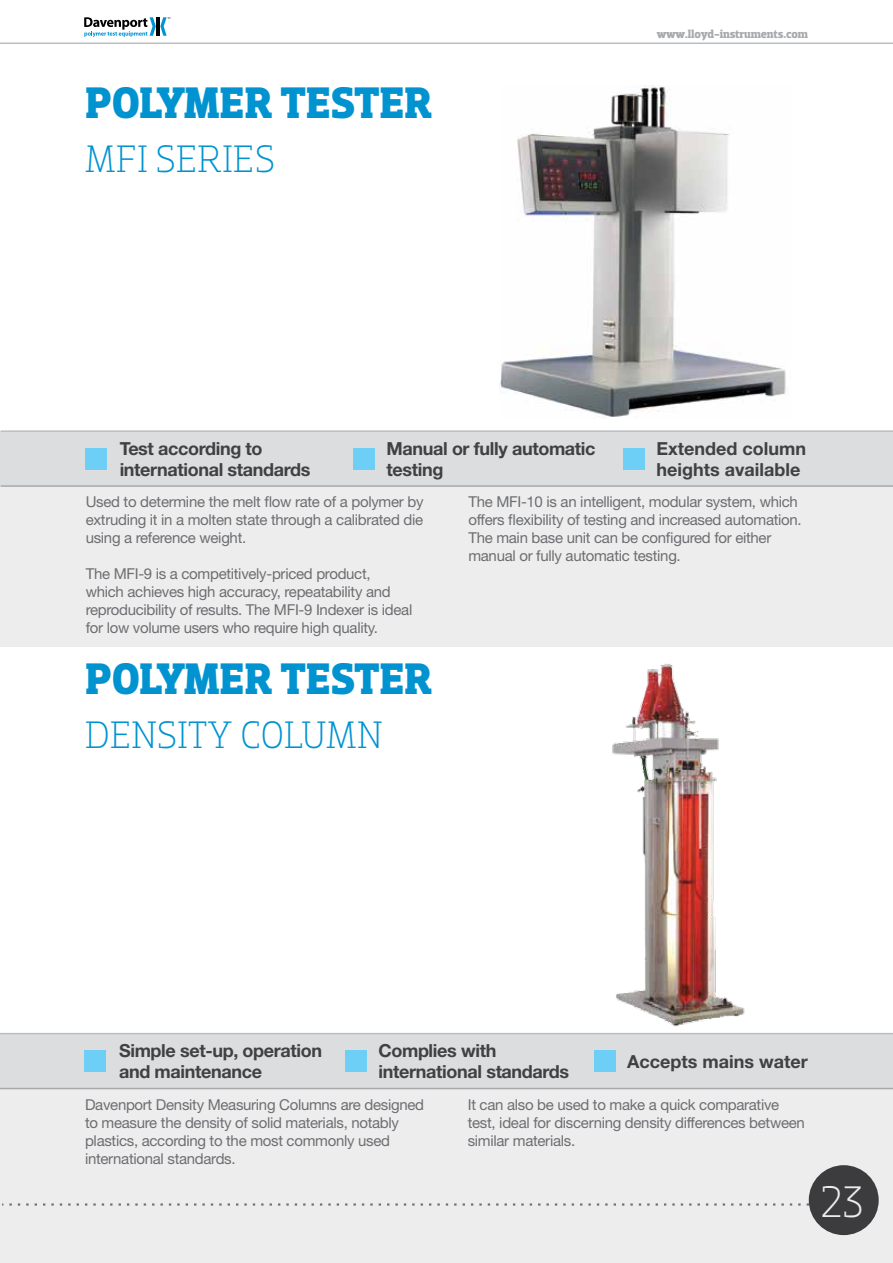
<style>
.page{position:relative;width:893px;height:1263px;background:#fff}
.page>*{position:absolute;margin:0;border:0;box-sizing:border-box;transform-origin:0 0}
.t1{font:700 45px "Dobra Slab";letter-spacing:-.025em;color:#0093d0}
.t2{font:300 45px "Dobra Slab";color:#fff}
.t3{font:300 39px "Dobra Slab";letter-spacing:-.005em;color:#0093d0}
.t4{font:300 39px "Dobra Slab";letter-spacing:.015em;color:#0093d0}
.t5{font:700 18px/21px "Helvetica Neue";letter-spacing:-.02em;color:#414042}
.t6{font:700 18px/21px "Helvetica Neue";color:#414042}
.t7{font:15px/18px "Helvetica Neue";letter-spacing:-.02em;color:#6d6e71}
.t8{font:700 12px "Dobra Slab";letter-spacing:-.01em;color:#a7a9ac}
</style>
<div class="page">
<div style="left:0;top:1074px;width:893px;height:189px;background:#ededee"></div>
<img style="left:612px;top:663px;width:133px;height:364px">
<img style="left:500px;top:85px;width:286px;height:333px">
<div style="left:809px;top:1165px;width:70px;height:70px;background:#414042;border-radius:50%"></div>
<svg style="left:2px;top:1203px;width:807px;height:2px"></svg>
<div style="left:1px;top:471px;width:892px;height:176px;background:#ededee"></div>
<div style="left:1px;top:431px;width:892px;height:54px;background:#dcddde"></div>
<div style="left:85px;top:448px;width:21px;height:22px;background:#6dcff6"></div>
<div style="left:353px;top:448px;width:22px;height:22px;background:#6dcff6"></div>
<div style="left:623px;top:448px;width:22px;height:22px;background:#6dcff6"></div>
<hr style="left:1px;top:430px;width:892px;height:2px;background:#bcbec0">
<hr style="left:1px;top:485px;width:892px;height:2px;background:#a7a9ac">
<div style="left:0;top:1033px;width:893px;height:54px;background:#dcddde"></div>
<div style="left:85px;top:1051px;width:21px;height:21px;background:#6dcff6"></div>
<div style="left:345px;top:1051px;width:21px;height:21px;background:#6dcff6"></div>
<div style="left:594px;top:1051px;width:21px;height:21px;background:#6dcff6"></div>
<hr style="left:0;top:1033px;width:893px;height:1px;background:#bcbec0">
<hr style="left:0;top:1088px;width:893px;height:1px;background:#a7a9ac">
<hr style="left:0;top:43px;width:893px;height:1px;background:#bcbec0">
<svg style="left:84px;top:17px;width:86px;height:20px"></svg>
<h1 class="t1" style="left:85px;top:76px;width:101px">POLYMER</h1>
<h1 class="t1" style="left:280px;top:76px;width:101px">TE STER</h1>
<h2 class="t4" style="left:85px;top:136px;width:192px">MFI SERIES</h2>
<p class="t8" style="left:657px;top:27px;width:153px">WWW.LLOYD-INSTRUMENTS.COM</p>
<p class="t5" style="left:120px;top:437px;width:192px">Test according to international standards</p>
<p class="t5" style="left:387px;top:437px;width:210px">Manual or fully automatic testing</p>
<p class="t6" style="left:657px;top:437px;width:151px">Extended column heights available</p>
<p class="t7" style="left:86px;top:493px;width:339px;text-align:justify">Used to determine the melt flow rate of a polymer by extruding it in a molten state through a calibrated die using a reference weight.</p>
<p class="t7" style="left:86px;top:565px;width:328px">The MFI-9 is a competitively-priced product, which achieves high accuracy, repeatability and reproducibility of results. The MFI-9 Indexer is ideal for low volume users who require high quality.</p>
<p class="t7" style="left:468px;top:493px;width:335px">The MFI-10 is an intelligent, modular system, which offers flexibility of testing and increased automation.<br>The main base unit can be configured for either manual or fully automatic testing.</p>
<h1 class="t1" style="left:85px;top:653px;width:101px">POLYMER</h1>
<h1 class="t1" style="left:280px;top:653px;width:101px">TE STER</h1>
<h2 class="t3" style="left:85px;top:712px;width:299px">DENSITY COLUMN</h2>
<p class="t5" style="left:119px;top:1040px;width:204px">Simple set-up, operation and maintenance</p>
<p class="t5" style="left:378px;top:1040px;width:192px">Complies with international standards</p>
<p class="t6" style="left:627px;top:1050px;width:182px">Accepts mains water</p>
<p class="t7" style="left:85px;top:1095px;width:341px">Davenport Density Measuring Columns are designed to measure the density of solid materials, notably plastics, according to the most commonly used international standards.</p>
<p class="t7" style="left:468px;top:1095px;width:339px">It can also be used to make a quick comparative test, ideal for discerning density differences between similar materials.</p>
<h1 class="t2" style="left:821px;top:1175px;width:45px">23</h1>
</div>
